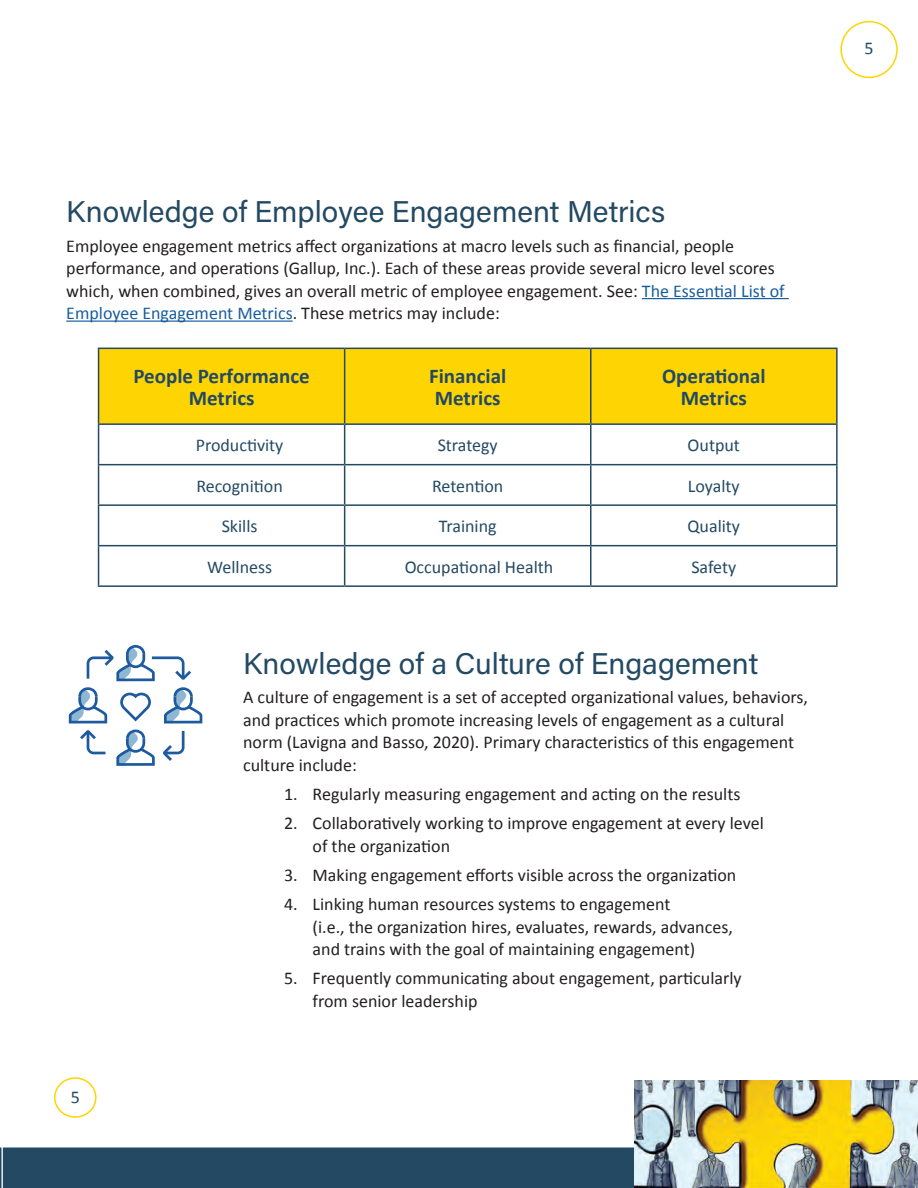
<style>
.page{position:relative;width:918px;height:1188px;background:#fff}
.page>*{position:absolute;margin:0;border:0;box-sizing:border-box;transform-origin:0 0}
.t1{font:30px "Acumin Variable Concept";color:#234963}
.t2{font:700 21px/22.5px "Calibri";color:#234963;text-align:center}
.t3{font:18px/22.5px "Calibri";color:#231f20}
.t4{font:18px "Calibri";color:#234963}
.s1{color:#175d9e}
</style>
<div class="page">
<div style="left:54px;top:1077px;width:43px;height:41px;border:2px solid #fed503;border-radius:50%"></div>
<div style="left:840px;top:21px;width:58px;height:57px;border:2px solid #fed503;border-radius:50%"></div>
<hr style="left:642px;top:298px;width:147px;height:1px;background:#175d9e">
<hr style="left:66px;top:321px;width:227px;height:1px;background:#175d9e">
<div style="left:99px;top:348px;width:246px;height:76px;background:#fed503"></div>
<div style="left:345px;top:348px;width:246px;height:76px;background:#fed503"></div>
<div style="left:591px;top:348px;width:246px;height:76px;background:#fed503"></div>
<hr style="left:344px;top:349px;width:1px;height:74px;background:#234963">
<hr style="left:590px;top:349px;width:1px;height:74px;background:#234963">
<hr style="left:344px;top:425px;width:1px;height:39px;background:#234963">
<hr style="left:590px;top:425px;width:1px;height:39px;background:#234963">
<hr style="left:344px;top:465px;width:1px;height:39px;background:#234963">
<hr style="left:590px;top:465px;width:1px;height:39px;background:#234963">
<hr style="left:344px;top:506px;width:1px;height:39px;background:#234963">
<hr style="left:590px;top:506px;width:1px;height:39px;background:#234963">
<hr style="left:344px;top:546px;width:1px;height:39px;background:#234963">
<hr style="left:590px;top:546px;width:1px;height:39px;background:#234963">
<hr style="left:98px;top:348px;width:247px;height:1px;background:#234963">
<hr style="left:98px;top:349px;width:1px;height:74px;background:#234963">
<hr style="left:345px;top:348px;width:246px;height:1px;background:#234963">
<hr style="left:591px;top:348px;width:247px;height:1px;background:#234963">
<hr style="left:836px;top:349px;width:2px;height:74px;background:#234963">
<hr style="left:98px;top:423px;width:247px;height:2px;background:#234963">
<hr style="left:98px;top:425px;width:1px;height:39px;background:#234963">
<hr style="left:345px;top:423px;width:246px;height:2px;background:#234963">
<hr style="left:591px;top:423px;width:247px;height:2px;background:#234963">
<hr style="left:836px;top:425px;width:2px;height:39px;background:#234963">
<hr style="left:98px;top:464px;width:247px;height:1px;background:#234963">
<hr style="left:98px;top:465px;width:1px;height:39px;background:#234963">
<hr style="left:345px;top:464px;width:246px;height:1px;background:#234963">
<hr style="left:591px;top:464px;width:247px;height:1px;background:#234963">
<hr style="left:836px;top:465px;width:2px;height:39px;background:#234963">
<hr style="left:98px;top:504px;width:247px;height:2px;background:#234963">
<hr style="left:98px;top:506px;width:1px;height:39px;background:#234963">
<hr style="left:345px;top:504px;width:246px;height:2px;background:#234963">
<hr style="left:591px;top:504px;width:247px;height:2px;background:#234963">
<hr style="left:836px;top:506px;width:2px;height:39px;background:#234963">
<hr style="left:98px;top:545px;width:247px;height:1px;background:#234963">
<hr style="left:98px;top:546px;width:1px;height:39px;background:#234963">
<hr style="left:345px;top:545px;width:246px;height:1px;background:#234963">
<hr style="left:591px;top:545px;width:247px;height:1px;background:#234963">
<hr style="left:836px;top:546px;width:2px;height:39px;background:#234963">
<hr style="left:98px;top:585px;width:247px;height:2px;background:#234963">
<hr style="left:345px;top:585px;width:246px;height:2px;background:#234963">
<hr style="left:591px;top:585px;width:247px;height:2px;background:#234963">
<svg style="left:120px;top:693px;width:31px;height:28px"></svg>
<svg style="left:116px;top:730px;width:39px;height:36px"></svg>
<svg style="left:164px;top:687px;width:38px;height:37px"></svg>
<svg style="left:69px;top:687px;width:38px;height:37px"></svg>
<svg style="left:87px;top:645px;width:104px;height:36px"></svg>
<svg style="left:163px;top:731px;width:22px;height:30px"></svg>
<svg style="left:80px;top:730px;width:26px;height:24px"></svg>
<img style="left:635px;top:1080px;width:283px;height:68px">
<svg style="left:0;top:1148px;width:918px;height:40px"></svg>
<h2 class="t1" style="left:66px;top:191px;width:600px">Knowledge of Employee Engagement Metrics</h2>
<p class="t3" style="left:66px;top:234px;width:720px">Employee engagement metrics affect organizations at macro levels such as financial, people performance, and operations (Gallup, Inc.). Each of these areas provide several micro level scores which, when combined, gives an overall metric of employee engagement. See: <span class="s1">The Essential List of Employee Engagement Metrics</span>. These metrics may include:</p>
<p class="t2" style="left:133px;top:365px;width:178px">People Performance<br>Metrics</p>
<p class="t2" style="left:429px;top:365px;width:79px;text-align:left">Financial<br>Metrics</p>
<p class="t2" style="left:662px;top:365px;width:105px">Operational<br>Metrics</p>
<p class="t4" style="left:196px;top:434px;width:89px">Productivity</p>
<p class="t4" style="left:438px;top:434px;width:62px">Strategy</p>
<p class="t4" style="left:688px;top:434px;width:54px">Output</p>
<p class="t4" style="left:196px;top:474px;width:88px">Recognition</p>
<p class="t4" style="left:432px;top:474px;width:73px">Retention</p>
<p class="t4" style="left:688px;top:474px;width:53px">Loyalty</p>
<p class="t4" style="left:222px;top:515px;width:37px">Skills</p>
<p class="t4" style="left:439px;top:515px;width:59px">Training</p>
<p class="t4" style="left:688px;top:515px;width:54px">Quality</p>
<p class="t4" style="left:207px;top:555px;width:67px">Wellness</p>
<p class="t4" style="left:405px;top:555px;width:150px">Occupational Health</p>
<p class="t4" style="left:691px;top:555px;width:46px">Safety</p>
<p class="t4" style="left:71px;top:1086px;width:11px">5</p>
<h2 class="t1" style="left:243px;top:643px;width:517px">Knowledge of a Culture of Engagement</h2>
<p class="t3" style="left:243px;top:686px;width:566px">A culture of engagement is a set of accepted organizational values, behaviors, and practices which promote increasing levels of engagement as a cultural norm (Lavigna and Basso, 2020). Primary characteristics of this engagement culture include:</p>
<p class="t3" style="left:284px;top:783px;width:458px">1. Regularly measuring engagement and acting on the results</p>
<p class="t3" style="left:313px;top:812px;width:453px;text-indent:-28px">2. Collaboratively working to improve engagement at every level of the organization</p>
<p class="t3" style="left:284px;top:864px;width:454px">3. Making engagement efforts visible across the organization</p>
<p class="t3" style="left:313px;top:893px;width:422px;text-indent:-28px">4. Linking human resources systems to engagement<br>(i.e., the organization hires, evaluates, rewards, advances, and trains with the goal of maintaining engagement)</p>
<p class="t3" style="left:313px;top:967px;width:431px;text-indent:-28px">5. Frequently communicating about engagement, particularly from senior leadership</p>
<p class="t4" style="left:865px;top:37px;width:11px">5</p>
</div>
